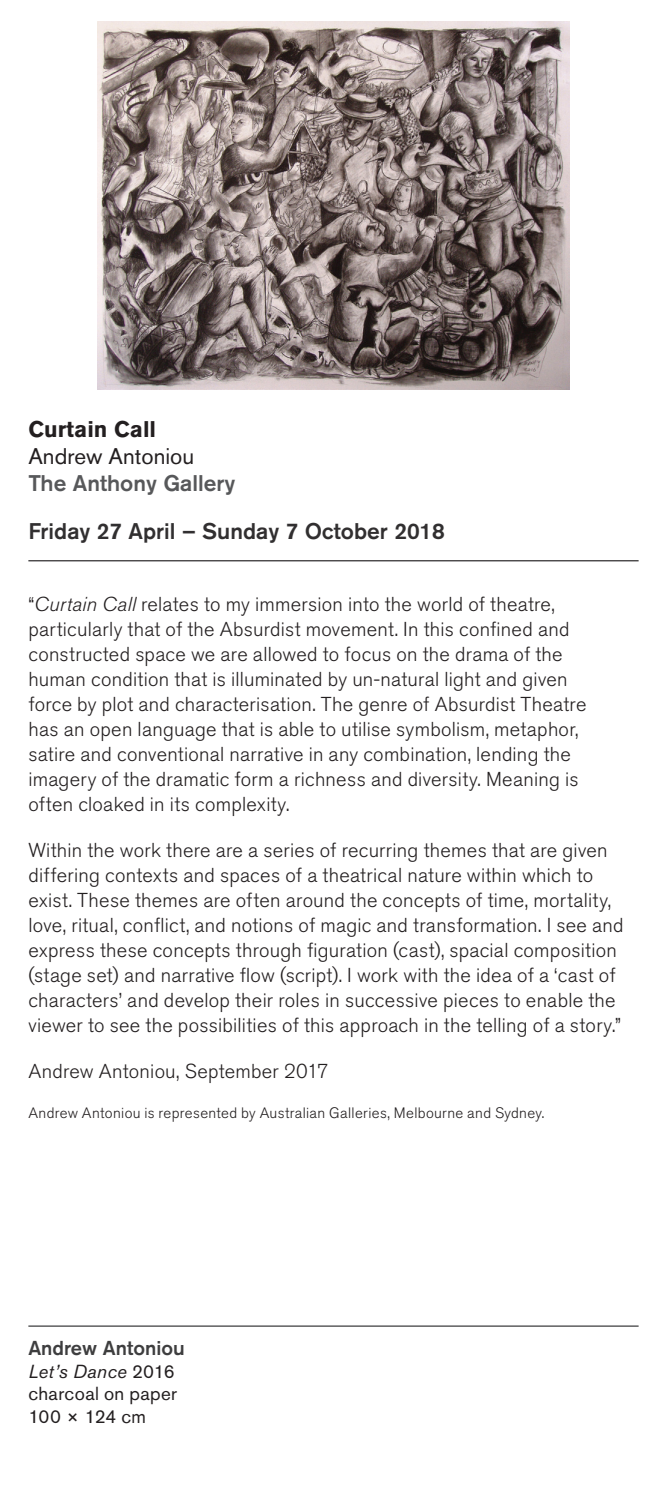
<style>
.page{position:relative;width:667px;height:1489px;background:#fff}
.page>*{position:absolute;margin:0;border:0;box-sizing:border-box;transform-origin:0 0}
.date{font:500 22.5px "Akzidenz Grotesk BQ";color:#312f30}
.gallery{font:500 22.5px "Akzidenz Grotesk BQ";color:#57585a}
.exhibit2{font:22.5px "Akzidenz Grotesk BQ";color:#231f20}
.exhibit{font:700 22.5px "Akzidenz Grotesk BQ";color:#231f20}
.body{font:300 20px/25px "Akzidenz Grotesk BQ";letter-spacing:.015em;color:#231f20}
.artist{font:500 20px "Akzidenz Grotesk BQ";color:#3e3e3f}
.details{font:18.75px/22.5px "Akzidenz Grotesk BQ";letter-spacing:.02em;color:#231f20}
.details-2{font:italic 18.75px "Akzidenz Grotesk BQ";letter-spacing:.015em;color:#231f20}
.acknowledgement{font:300 15px "Akzidenz Grotesk BQ";letter-spacing:.02em;color:#231f20}
.s1{font-style:italic}
.s2{font-style:normal}
</style>
<div class="page">
<hr style="left:28px;top:1325px;width:610px;height:1px;background:#3e3e3f">
<img style="left:97px;top:21px;width:472px;height:369px">
<hr style="left:28px;top:560px;width:610px;height:1px;background:#312f30">
<h3 class="exhibit" style="left:28px;top:415px;width:129px">Curtain Call</h3>
<h4 class="exhibit2" style="left:28px;top:442px;width:167px">Andrew Antoniou</h4>
<p class="gallery" style="left:28px;top:469px;width:208px">The Anthony Gallery</p>
<p class="date" style="left:28px;top:517px;width:418px">Friday 27 April – Sunday 7 October 2018</p>
<p class="body" style="left:28px;top:591px;width:559px">“<span class="s1">Curtain Call</span> relates to my immersion into the world of theatre, particularly that of the Absurdist movement. In this confined and constructed space we are allowed to focus on the drama of the human condition that is illuminated by un-natural light and given force by plot and characterisation. The genre of Absurdist Theatre has an open language that is able to utilise symbolism, metaphor, satire and conventional narrative in any combination, lending the imagery of the dramatic form a richness and diversity. Meaning is often cloaked in its complexity.</p>
<p class="body" style="left:28px;top:838px;width:596px">Within the work there are a series of recurring themes that are given differing contexts and spaces of a theatrical nature within which to exist. These themes are often around the concepts of time, mortality, love, ritual, conflict, and notions of magic and transformation. I see and express these concepts through figuration (cast), spacial composition (stage set) and narrative flow (script). I work with the idea of a ‘cast of characters’ and develop their roles in successive pieces to enable the viewer to see the possibilities of this approach in the telling of a story.”</p>
<p class="body" style="left:28px;top:1059px;width:301px">Andrew Antoniou, September 2017</p>
<p class="acknowledgement" style="left:28px;top:1103px;width:517px">Andrew Antoniou is represented by Australian Galleries, Melbourne and Sydney.</p>
<p class="artist" style="left:28px;top:1335px;width:158px">Andrew Antoniou</p>
<p class="details-2" style="left:28px;top:1359px;width:148px">Let’s Dance <span class="s2">2016</span></p>
<p class="details" style="left:28px;top:1381px;width:150px">charcoal on paper<br>100 × 124 cm</p>
</div>
